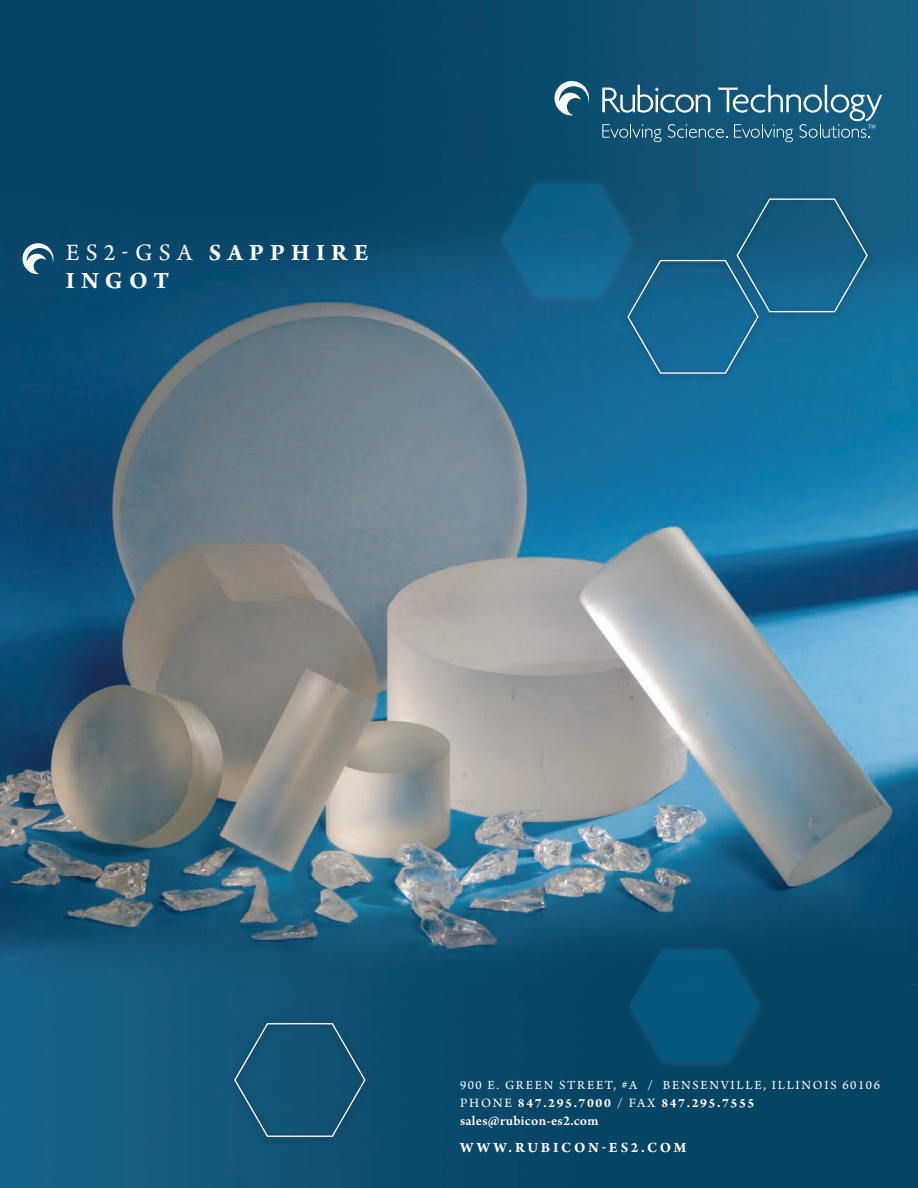
<style>
.page{position:relative;width:918px;height:1188px;background:#fff}
.page>*{position:absolute;margin:0;border:0;box-sizing:border-box;transform-origin:0 0}
.t1{font:700 24.75px/28.5px "Arno Pro";letter-spacing:.25em;color:#fff}
.t2{font:700 15px "Arno Pro";letter-spacing:.185em;color:#fff}
.t3{font:600 14.25px "Arno Pro";letter-spacing:.02em;color:#fff}
.t4{font:700 13.5px "Arno Pro";letter-spacing:.12em;color:#fff}
.t5{font:13.5px "Arno Pro";color:#fff}
.t6{font:13.2px "Arno Pro";letter-spacing:.13em;color:#fff}
.s1{font-weight:400}
</style>
<div class="page">
<img style="left:0;top:0;width:918px;height:1188px">
<div style="left:730px;top:192px;width:153px;height:136px;background:#231f20;opacity:.65"></div>
<svg style="left:22px;top:243px;width:31px;height:32px"></svg>
<svg style="left:555px;top:81px;width:34px;height:35px"></svg>
<svg style="left:602px;top:85px;width:280px;height:57px;background:#38708d"></svg>
<div style="left:495px;top:177px;width:148px;height:131px;background:#a8a9ad;opacity:.65"></div>
<div style="left:623px;top:943px;width:148px;height:131px;background:#064464"></div>
<svg style="left:630px;top:950px;width:129px;height:112px"></svg>
<div style="left:621px;top:254px;width:153px;height:136px;background:#156d9d"></div>
<svg style="left:502px;top:184px;width:367px;height:191px"></svg>
<div style="left:228px;top:1017px;width:153px;height:136px;background:#114f71"></div>
<svg style="left:234px;top:1023px;width:132px;height:114px"></svg>
<p class="t1" style="left:66px;top:239px;width:304px"><span class="s1">ES2-GSA</span> SAPPHIRE<br>INGOT</p>
<p class="t6" style="left:460px;top:1077px;width:421px">900 E. GREEN STREET, #A / BENSENVILLE, ILLINOIS 60106</p>
<p class="t5" style="left:460px;top:1095px;width:32px">PHONE</p>
<p class="t4" style="left:518px;top:1095px;width:238px">847.295.7000 <span class="s1">/ FAX</span> 847.295.7555</p>
<p class="t3" style="left:460px;top:1112px;width:140px">sales@rubicon-es2.com</p>
<p class="t2" style="left:460px;top:1139px;width:228px">WWW.RUBICON -ES 2.COM</p>
</div>
